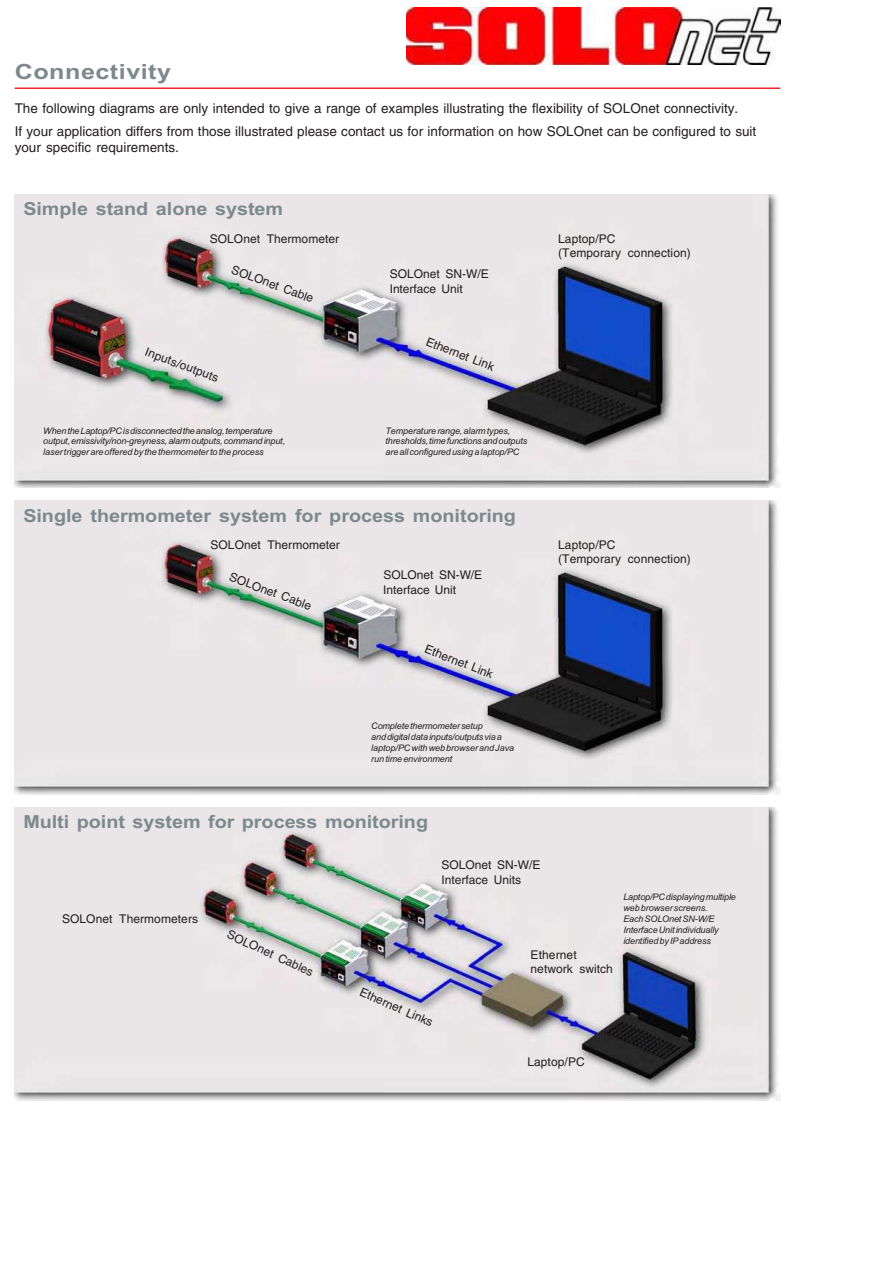
<style>
.page{position:relative;width:893px;height:1263px;background:#fff}
.page>*{position:absolute;margin:0;border:0;box-sizing:border-box;transform-origin:0 0}
.t1{font:700 21px "Arial";letter-spacing:.02em;color:#7c898d;scale:1.2 1}
.t2{font:700 18px "Arial";color:#7c898d;scale:1.1 1}
.t3{font:13.5px/23.1px "Helvetica";color:#231f20}
.t4{font:12px/14.4px "Helvetica";letter-spacing:.005em;color:#231f20}
.t5{font:italic 9px/10.8px "Arial";letter-spacing:-.01em;color:#231f20}
</style>
<div class="page">
<img style="left:15px;top:195px;width:765px;height:293px">
<img style="left:15px;top:501px;width:765px;height:293px">
<img style="left:15px;top:807px;width:765px;height:293px">
<img style="left:406px;top:8px;width:374px;height:56px">
<hr style="left:15px;top:87px;width:765px;height:2px;background:#ed1c24">
<h1 class="t1" style="left:15px;top:64px;width:132px">Connectivity</h1>
<p class="t3" style="left:15px;top:98px;width:743px">The following diagrams are only intended to give a range of examples illustrating the flexibility of SOLOnet connectivity.<br>If your application differs from those illustrated please contact us for information on how SOLOnet can be configured to suit</p>
<h3 class="t3" style="left:15px;top:137px;width:166px">your specific requirements.</h3>
<h2 class="t2" style="left:23px;top:202px;width:238px">Simple stand alone system</h2>
<h3 class="t4" style="left:210px;top:232px;width:131px">SOLOnet Thermometer</h3>
<h3 class="t4" style="left:234px;top:263px;width:88px;rotate:20deg">SOLOnet Cable</h3>
<h3 class="t4" style="left:148px;top:345px;width:79px;rotate:21deg">Inputs/outputs</h3>
<p class="t5" style="left:43px;top:426px;width:243px">When the Laptop/PC is disconnected the analog, temperature output, emissivity/non-greyness, alarm outputs, command input, laser trigger are offered by the thermometer to the process</p>
<h3 class="t4" style="left:390px;top:268px;width:101px">SOLOnet SN-W/E<br>Interface Unit</h3>
<h3 class="t4" style="left:429px;top:335px;width:74px;rotate:21deg">Ethernet Link</h3>
<p class="t5" style="left:386px;top:426px;width:143px">Temperature range, alarm types, thresholds, time functions and outputs are all configured using a laptop/PC</p>
<h2 class="t2" style="left:23px;top:508px;width:449px">Single thermometer system for process monitoring</h2>
<h3 class="t4" style="left:211px;top:538px;width:131px">SOLOnet Thermometer</h3>
<h3 class="t4" style="left:232px;top:571px;width:88px;rotate:20deg">SOLOnet Cable</h3>
<h3 class="t4" style="left:383px;top:569px;width:101px">SOLOnet SN-W/E<br>Interface Unit</h3>
<h3 class="t4" style="left:427px;top:643px;width:74px;rotate:21deg">Ethernet Link</h3>
<p class="t5" style="left:371px;top:721px;width:144px">Complete thermometer setup<br>and digital data inputs/outputs via a laptop/PC with web browser and Java run time environment</p>
<h3 class="t4" style="left:558px;top:232px;width:134px">Laptop/PC<br>(Temporary connection)</h3>
<h3 class="t4" style="left:558px;top:538px;width:134px">Laptop/PC<br>(Temporary connection)</h3>
<h2 class="t2" style="left:23px;top:815px;width:369px">Multi point system for process monitoring</h2>
<h3 class="t4" style="left:441px;top:859px;width:101px">SOLOnet SN-W/E<br>Interface Units</h3>
<h3 class="t4" style="left:62px;top:913px;width:138px">SOLOnet Thermometers</h3>
<h3 class="t4" style="left:231px;top:928px;width:95px;rotate:25deg">SOLOnet Cables</h3>
<h3 class="t4" style="left:363px;top:986px;width:80px;rotate:24deg">Ethernet Links</h3>
<h3 class="t4" style="left:531px;top:948px;width:84px">Ethernet network switch</h3>
<p class="t5" style="left:623px;top:893px;width:114px">Laptop/PC displaying multiple web browser screens.<br>Each SOLOnet SN-W/E<br>Interface Unit individually identified by IP address</p>
<h3 class="t4" style="left:527px;top:1055px;width:59px">Laptop/PC</h3>
</div>
